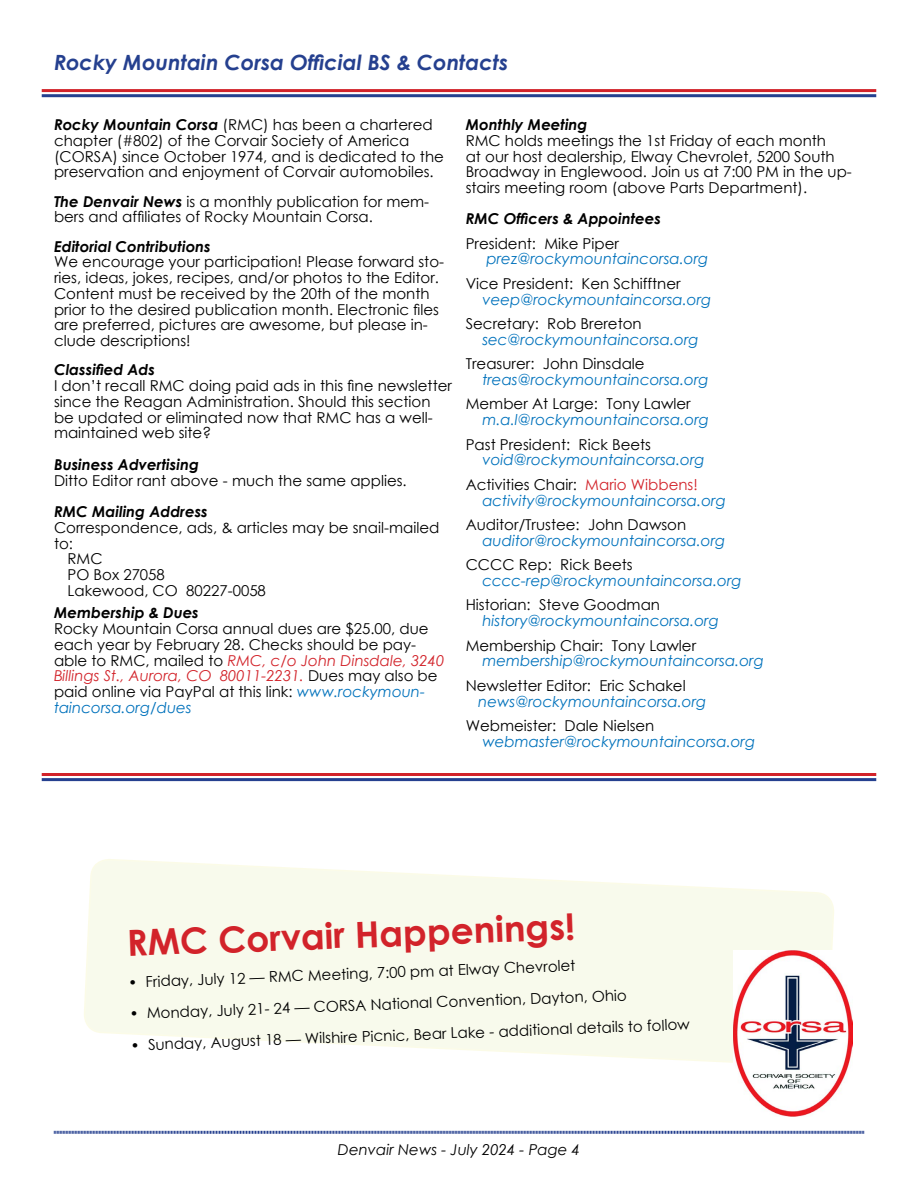
<style>
.page{position:relative;width:918px;height:1188px;background:#fff}
.page>*{position:absolute;margin:0;border:0;box-sizing:border-box;transform-origin:0 0}
.t1{font:700 36px "Century Gothic";color:#d2232a}
.t2{font:italic 700 21px "Century Gothic";color:#25408f}
.t3{font:15px/15.8px "Century Gothic";color:#000}
.t4{font:italic 15px/24.5px "Century Gothic";color:#0072bc}
.t5{font:italic 700 15px "Century Gothic";color:#000}
.t6{font:italic 15px "Century Gothic";color:#000}
.s1{font-weight:700;font-style:italic}
.s2{font-style:italic;color:#d2232a}
.s3{font-style:italic;color:#0072bc}
.s4{font-style:normal;color:#000}
.s5{font-style:normal;color:#d2232a}
</style>
<div class="page">
<svg style="left:54px;top:1130px;width:810px;height:4px"></svg>
<hr style="left:42px;top:89px;width:834px;height:3px;background:#d2232a">
<hr style="left:42px;top:94px;width:834px;height:3px;background:#25408f">
<hr style="left:42px;top:773px;width:834px;height:3px;background:#d2232a">
<hr style="left:42px;top:778px;width:834px;height:3px;background:#25408f">
<svg style="left:84px;top:859px;width:750px;height:204px"></svg>
<img style="left:733px;top:950px;width:120px;height:166px">
<h2 class="t2" style="left:54px;top:46px;width:456px">Rocky Mountain Corsa Official BS &amp; Contacts</h2>
<p class="t3" style="left:54px;top:117px;width:391px"><span class="s1">Rocky Mountain Corsa</span> (RMC) has been a chartered chapter (#802) of the Corvair Society of America (CORSA) since October 1974, and is dedicated to the preservation and enjoyment of Corvair automobiles.</p>
<p class="t3" style="left:54px;top:193px;width:377px"><span class="s1">The Denvair News</span> is a monthly publication for mem&shy;bers and affiliates of Rocky Mountain Corsa.</p>
<p class="t5" style="left:54px;top:235px;width:158px">Editorial Contributions</p>
<p class="t3" style="left:54px;top:254px;width:392px">We encourage your participation! Please forward sto&shy;ries, ideas, jokes, recipes, and/or photos to the Editor.<br>Content must be received by the 20th of the month prior to the desired publication month. Electronic files are preferred, pictures are awesome, but please in&shy;clude descriptions!</p>
<p class="t5" style="left:54px;top:358px;width:103px">Classified Ads</p>
<p class="t3" style="left:54px;top:378px;width:400px">I don’t recall RMC doing paid ads in this fine newsletter since the Reagan Administration. Should this section be updated or eliminated now that RMC has a well&shy;maintained web site?</p>
<p class="t5" style="left:54px;top:453px;width:146px">Business Advertising</p>
<p class="t3" style="left:54px;top:472px;width:354px">Ditto Editor rant above - much the same applies.</p>
<p class="t5" style="left:54px;top:500px;width:155px">RMC Mailing Address</p>
<p class="t3" style="left:54px;top:519px;width:387px">Correspondence, ads, &amp; articles may be snail-mailed</p>
<p class="t3" style="left:54px;top:535px;width:21px">to:</p>
<p class="t3" style="left:68px;top:551px;width:37px">RMC</p>
<p class="t3" style="left:68px;top:567px;width:99px">PO Box 27058</p>
<p class="t3" style="left:68px;top:582px;width:200px">Lakewood, CO 80227-0058</p>
<p class="t5" style="left:54px;top:601px;width:146px">Membership &amp; Dues</p>
<p class="t3" style="left:54px;top:621px;width:392px">Rocky Mountain Corsa annual dues are $25.00, due each year by February 28. Checks should be pay&shy;able to RMC, mailed to <span class="s2">RMC, c/o John Dinsdale, 3240<br>Billings St., Aurora, CO 80011-2231.</span> Dues may also be paid online via PayPal at this link: <span class="s3">www.rockymoun&shy;taincorsa.org/dues</span></p>
<p class="t5" style="left:466px;top:113px;width:123px">Monthly Meeting</p>
<p class="t3" style="left:466px;top:132px;width:388px">RMC holds meetings the 1st Friday of each month<br>at our host dealership, Elway Chevrolet, 5200 South Broadway in Englewood. Join us at 7:00 PM in the up&shy;stairs meeting room (above Parts Department).</p>
<p class="t5" style="left:466px;top:207px;width:197px">RMC Officers &amp; Appointees</p>
<p class="t3" style="left:466px;top:235px;width:155px">President: Mike Piper</p>
<p class="t4" style="left:487px;top:247px;width:223px">prez@rockymountaincorsa.org</p>
<p class="t3" style="left:466px;top:275px;width:216px">Vice President: Ken Schifftner</p>
<p class="t4" style="left:482px;top:287px;width:231px">veep@rockymountaincorsa.org</p>
<p class="t3" style="left:466px;top:316px;width:178px">Secretary: Rob Brereton</p>
<p class="t4" style="left:482px;top:327px;width:218px">sec@rockymountaincorsa.org</p>
<p class="t3" style="left:466px;top:356px;width:180px">Treasurer: John Dinsdale</p>
<p class="t4" style="left:482px;top:367px;width:228px">treas@rockymountaincorsa.org</p>
<p class="t3" style="left:466px;top:396px;width:227px">Member At Large: Tony Lawler</p>
<p class="t4" style="left:482px;top:407px;width:228px">m.a.l@rockymountaincorsa.org</p>
<p class="t3" style="left:466px;top:436px;width:187px">Past President: Rick Beets</p>
<p class="t4" style="left:466px;top:448px;width:240px;text-indent:17px">void@rockymountaincorsa.org<br><span class="s4">Activities Chair:</span> <span class="s5">Mario Wibbens!</span></p>
<p class="t4" style="left:482px;top:488px;width:245px">activity@rockymountaincorsa.org</p>
<p class="t3" style="left:466px;top:517px;width:222px">Auditor/Trustee: John Dawson</p>
<p class="t4" style="left:482px;top:528px;width:245px">auditor@rockymountaincorsa.org</p>
<p class="t3" style="left:466px;top:557px;width:168px">CCCC Rep: Rick Beets</p>
<p class="t4" style="left:482px;top:568px;width:261px">cccc-rep@rockymountaincorsa.org</p>
<p class="t3" style="left:466px;top:597px;width:196px">Historian: Steve Goodman</p>
<p class="t4" style="left:482px;top:608px;width:238px">history@rockymountaincorsa.org</p>
<p class="t3" style="left:466px;top:637px;width:232px">Membership Chair: Tony Lawler</p>
<p class="t4" style="left:482px;top:649px;width:283px">membership@rockymountaincorsa.org</p>
<p class="t3" style="left:466px;top:677px;width:221px">Newsletter Editor: Eric Schakel</p>
<p class="t4" style="left:478px;top:689px;width:230px">news@rockymountaincorsa.org</p>
<p class="t3" style="left:466px;top:718px;width:190px">Webmeister: Dale Nielsen</p>
<p class="t4" style="left:482px;top:729px;width:274px">webmaster@rockymountaincorsa.org</p>
<h1 class="t1" style="left:126px;top:915px;width:450px;rotate:-2deg">RMC Corvair Happenings!</h1>
<p class="t3" style="left:128px;top:973px;width:449px;rotate:-2deg">• Friday, July 12 — RMC Meeting, 7:00 pm at Elway Chevrolet</p>
<p class="t3" style="left:129px;top:1005px;width:499px;rotate:-2deg">• Monday, July 21- 24 — CORSA National Convention, Dayton, Ohio</p>
<p class="t3" style="left:130px;top:1036px;width:561px;rotate:-2deg">• Sunday, August 18 — Wilshire Picnic, Bear Lake - additional details to follow</p>
<p class="t6" style="left:338px;top:1140px;width:244px">Denvair News - July 2024 - Page 4</p>
</div>
